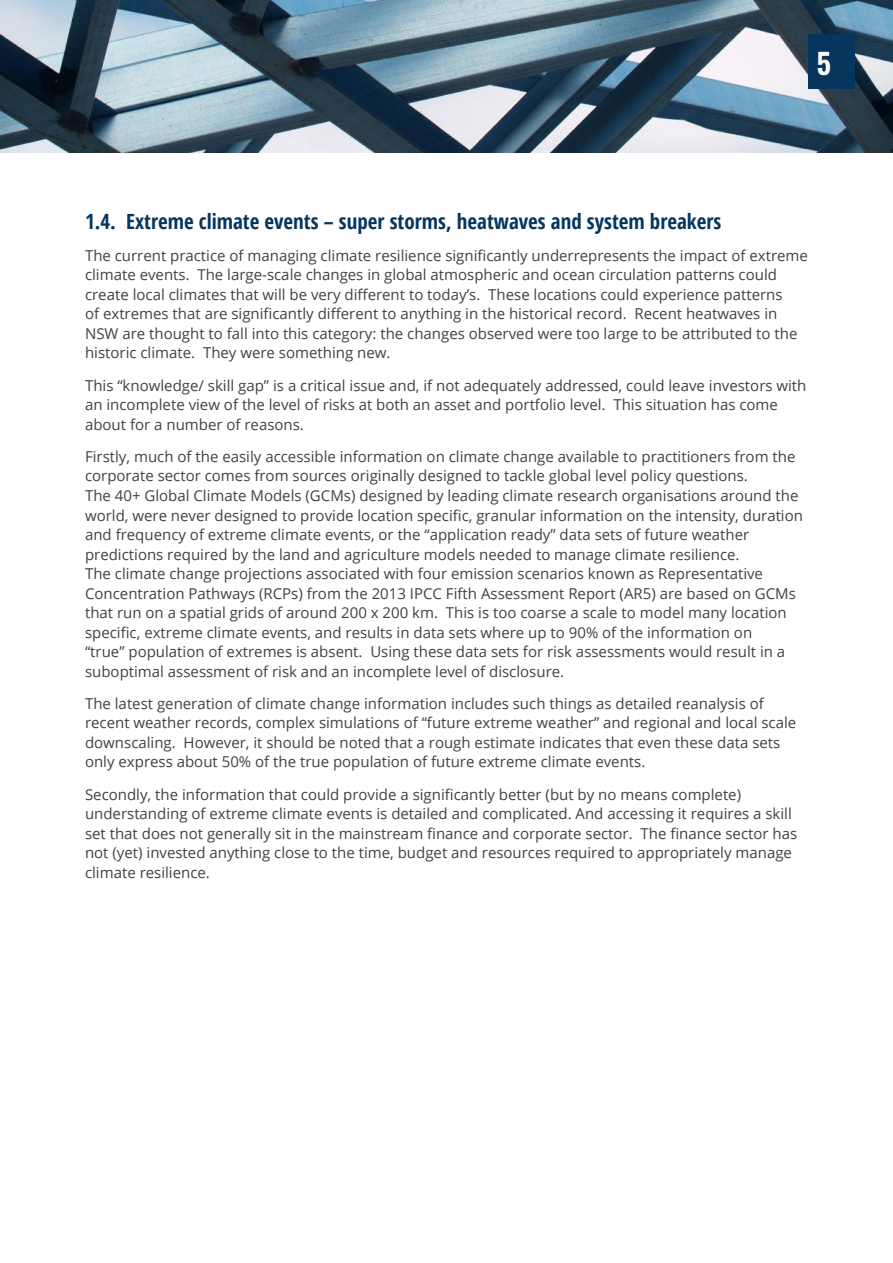
<style>
.page{position:relative;width:893px;height:1263px;background:#fff}
.page>*{position:absolute;margin:0;border:0;box-sizing:border-box;transform-origin:0 0}
.t1{font:600 28.5px "Oswald";color:#fff}
.t2{font:700 condensed 21px "Open Sans";color:#06355e}
.t3{font:15px/19.5px "Open Sans";color:#444041}
</style>
<div class="page">
<img style="left:0;top:0;width:893px;height:153px">
<div style="left:808px;top:34px;width:47px;height:54px;background:#06355e"></div>
<h1 class="t1" style="left:816px;top:43px;width:16px">5</h1>
<h2 class="t2" style="left:85px;top:206px;width:638px">1.4. Extreme climate events – super storms, heatwaves and system breakers</h2>
<p class="t3" style="left:85px;top:245px;width:724px">The current practice of managing climate resilience significantly underrepresents the impact of extreme climate events. The large-scale changes in global atmospheric and ocean circulation patterns could create local climates that will be very different to today’s. These locations could experience patterns<br>of extremes that are significantly different to anything in the historical record. Recent heatwaves in NSW are thought to fall into this category: the changes observed were too large to be attributed to the historic climate. They were something new.</p>
<p class="t3" style="left:85px;top:375px;width:723px">This “knowledge/ skill gap” is a critical issue and, if not adequately addressed, could leave investors with an incomplete view of the level of risks at both an asset and portfolio level. This situation has come about for a number of reasons.</p>
<p class="t3" style="left:85px;top:446px;width:719px">Firstly, much of the easily accessible information on climate change available to practitioners from the corporate sector comes from sources originally designed to tackle global level policy questions.<br>The 40+ Global Climate Models (GCMs) designed by leading climate research organisations around the world, were never designed to provide location specific, granular information on the intensity, duration and frequency of extreme climate events, or the “application ready” data sets of future weather predictions required by the land and agriculture models needed to manage climate resilience.<br>The climate change projections associated with four emission scenarios known as Representative Concentration Pathways (RCPs) from the 2013 IPCC Fifth Assessment Report (AR5) are based on GCMs that run on a spatial grids of around 200 x 200 km. This is too coarse a scale to model many location specific, extreme climate events, and results in data sets where up to 90% of the information on<br>“true” population of extremes is absent. Using these data sets for risk assessments would result in a suboptimal assessment of risk and an incomplete level of disclosure.</p>
<p class="t3" style="left:85px;top:693px;width:713px">The latest generation of climate change information includes such things as detailed reanalysis of recent weather records, complex simulations of “future extreme weather” and regional and local scale downscaling. However, it should be noted that a rough estimate indicates that even these data sets only express about 50% of the true population of future extreme climate events.</p>
<p class="t3" style="left:85px;top:784px;width:714px">Secondly, the information that could provide a significantly better (but by no means complete) understanding of extreme climate events is detailed and complicated. And accessing it requires a skill set that does not generally sit in the mainstream finance and corporate sector. The finance sector has not (yet) invested anything close to the time, budget and resources required to appropriately manage climate resilience.</p>
</div>
